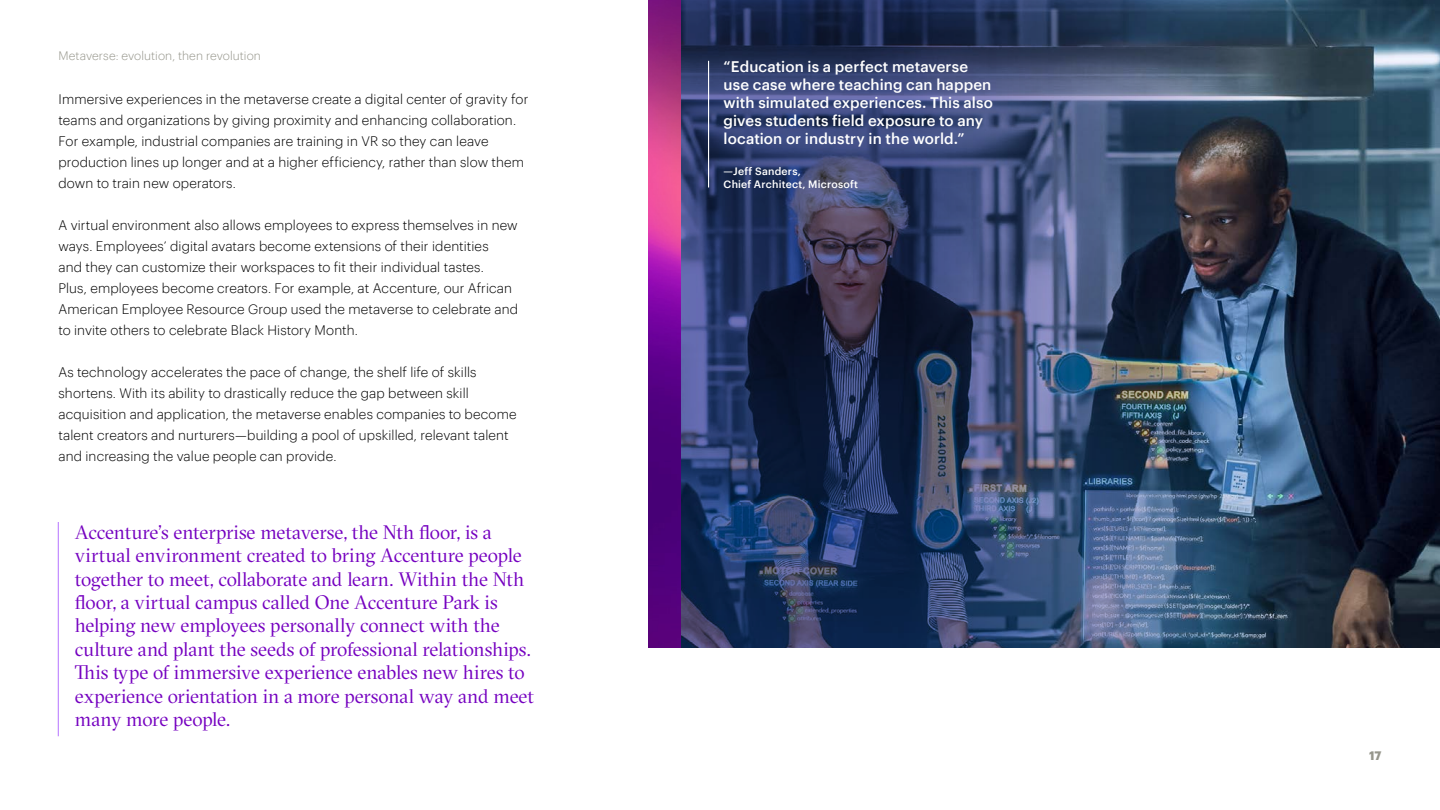
<style>
.page{position:relative;width:1440px;height:810px;background:#fff}
.page>*{position:absolute;margin:0;border:0;box-sizing:border-box;transform-origin:0 0}
.H6_Sectra_Book{font:19.5px/23.4px "GT Sectra Fine";letter-spacing:-.01em;color:#7500c0}
.H6_Sectra_Book-2{font:500 15px/18px "Graphik";letter-spacing:.005em;color:#fff}
.Body{font:300 13.5px/21px "Graphik";letter-spacing:.005em;color:#000}
.t1{font:300 12px "Graphik";letter-spacing:.005em;color:#96968c}
.t2{font:700 12px "Graphik";color:#96968c}
.H6_Sectra_Book-3{font:500 10.5px/12.6px "Graphik";letter-spacing:.02em;color:#fff}
</style>
<div class="page">
<img style="left:681px;top:0;width:759px;height:648px">
<hr style="left:708px;top:61px;width:1px;height:126px;background:#fff">
<hr style="left:58px;top:522px;width:1px;height:214px;background:#be82ff">
<img style="left:648px;top:0;width:33px;height:648px">
<p class="t1" style="left:58px;top:47px;width:204px">Metaverse: evolution, then revolution</p>
<p class="Body" style="left:58px;top:88px;width:471px">Immersive experiences in the metaverse create a digital center of gravity for teams and organizations by giving proximity and enhancing collaboration.<br>For example, industrial companies are training in VR so they can leave production lines up longer and at a higher efficiency, rather than slow them down to train new operators.</p>
<p class="Body" style="left:58px;top:214px;width:461px">A virtual environment also allows employees to express themselves in new ways. Employees’ digital avatars become extensions of their identities<br>and they can customize their workspaces to fit their individual tastes.<br>Plus, employees become creators. For example, at Accenture, our African American Employee Resource Group used the metaverse to celebrate and to invite others to celebrate Black History Month.</p>
<p class="Body" style="left:58px;top:361px;width:460px">As technology accelerates the pace of change, the shelf life of skills shortens. With its ability to drastically reduce the gap between skill acquisition and application, the metaverse enables companies to become talent creators and nurturers—building a pool of upskilled, relevant talent and increasing the value people can provide.</p>
<p class="H6_Sectra_Book" style="left:75px;top:521px;width:461px">Accenture’s enterprise metaverse, the Nth floor, is a virtual environment created to bring Accenture people together to meet, collaborate and learn. Within the Nth floor, a virtual campus called One Accenture Park is helping new employees personally connect with the culture and plant the seeds of professional relationships.<br>This type of immersive experience enables new hires to experience orientation in a more personal way and meet many more people.</p>
<p class="H6_Sectra_Book-2" style="left:724px;top:57px;width:271px">“Education is a perfect metaverse use case where teaching can happen with simulated experiences. This also gives students field exposure to any location or industry in the world.”</p>
<p class="H6_Sectra_Book-3" style="left:724px;top:164px;width:136px">—Jeff Sanders,<br>Chief Architect, Microsoft</p>
<p class="t2" style="left:1369px;top:746px;width:14px">17</p>
</div>
